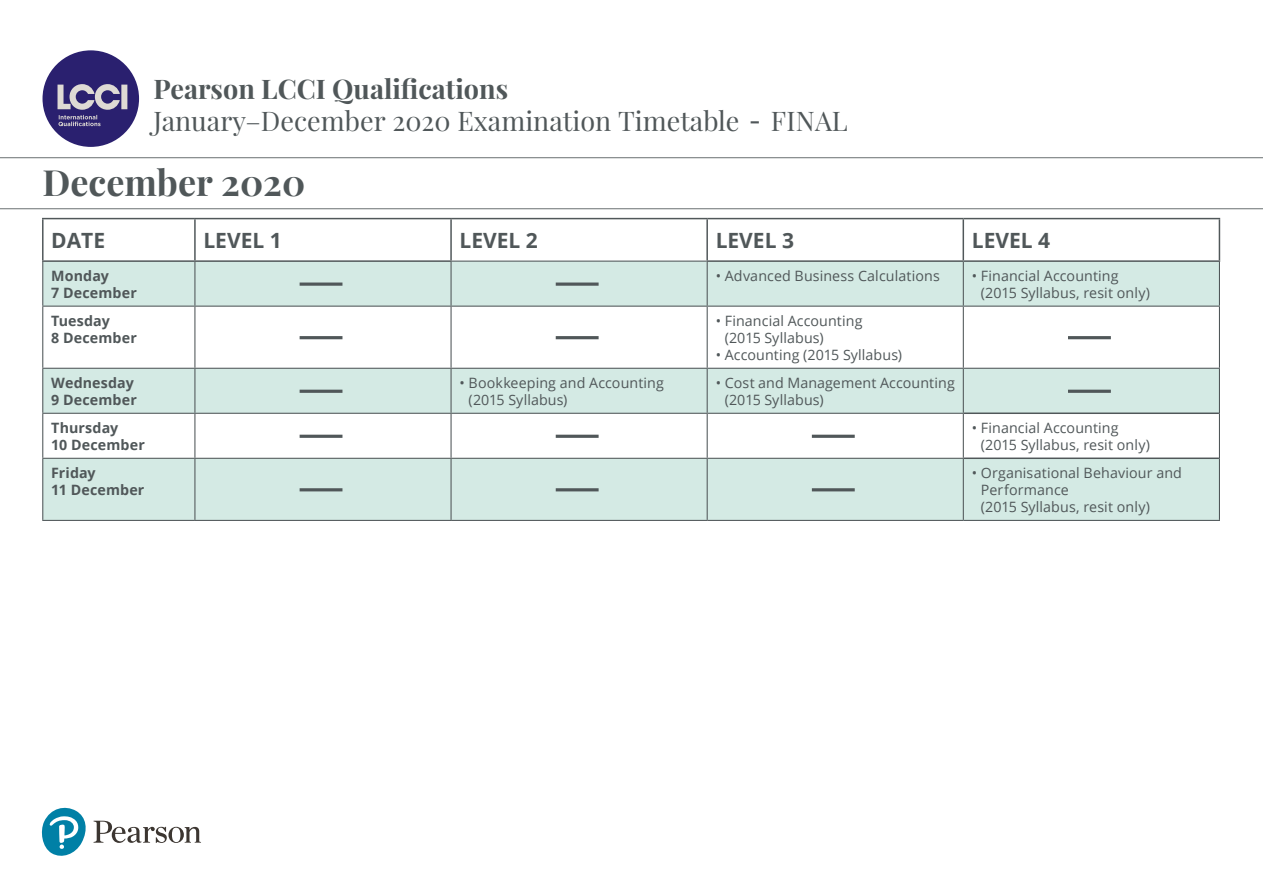
<style>
.page{position:relative;width:1263px;height:893px;background:#fff}
.page>*{position:absolute;margin:0;border:0;box-sizing:border-box;transform-origin:0 0}
.t1{font:700 36px "Playfair Display";color:#505759}
.t2{font:27px/32.4px "Playfair Display";color:#505759}
.t3{font:700 21px "Open Sans";color:#505759}
.t4{font:14.25px/17.1px "Open Sans";letter-spacing:.005em;color:#505759}
.t5{font:700 14.25px/17.1px "Open Sans";letter-spacing:.01em;color:#505759}
.s1{font-weight:700}
.s2{font-family:"Verdana"}
</style>
<div class="page">
<hr style="left:0;top:157px;width:1263px;height:1px;background:#73797a">
<hr style="left:0;top:208px;width:1263px;height:1px;background:#73797a">
<div style="left:43px;top:50px;width:96px;height:97px;background:#2a206f;border-radius:50%"></div>
<svg style="left:58px;top:84px;width:69px;height:42px"></svg>
<svg style="left:41px;top:807px;width:160px;height:49px"></svg>
<svg style="left:44px;top:219px;width:1175px;height:42px"></svg>
<svg style="left:43px;top:262px;width:1176px;height:258px;fill:#d4eae4"></svg>
<svg style="left:43px;top:369px;width:664px;height:151px;fill:#d4eae4"></svg>
<div style="left:963px;top:413px;width:256px;height:45px;background:#fff"></div>
<div style="left:963px;top:458px;width:256px;height:62px;background:#d4eae4"></div>
<hr style="left:42px;top:458px;width:153px;height:1px;background:#505759">
<hr style="left:42px;top:459px;width:1px;height:61px;background:#505759">
<hr style="left:42px;top:520px;width:153px;height:1px;background:#505759">
<hr style="left:42px;top:262px;width:1px;height:44px;background:#505759">
<hr style="left:194px;top:262px;width:1px;height:44px;background:#505759">
<hr style="left:452px;top:261px;width:254px;height:1px;background:#505759">
<hr style="left:450px;top:262px;width:2px;height:44px;background:#505759">
<hr style="left:707px;top:262px;width:1px;height:44px;background:#505759">
<hr style="left:963px;top:262px;width:1px;height:44px;background:#505759">
<hr style="left:1219px;top:262px;width:1px;height:44px;background:#505759">
<hr style="left:42px;top:306px;width:153px;height:1px;background:#505759">
<hr style="left:42px;top:307px;width:1px;height:61px;background:#505759">
<hr style="left:195px;top:306px;width:256px;height:1px;background:#505759">
<hr style="left:194px;top:307px;width:1px;height:61px;background:#505759">
<hr style="left:451px;top:306px;width:256px;height:1px;background:#505759">
<hr style="left:450px;top:307px;width:2px;height:61px;background:#505759">
<hr style="left:707px;top:306px;width:256px;height:1px;background:#505759">
<hr style="left:707px;top:307px;width:1px;height:61px;background:#505759">
<hr style="left:963px;top:306px;width:257px;height:1px;background:#505759">
<hr style="left:963px;top:307px;width:1px;height:61px;background:#505759">
<hr style="left:1219px;top:307px;width:1px;height:61px;background:#505759">
<hr style="left:42px;top:368px;width:153px;height:1px;background:#505759">
<hr style="left:42px;top:369px;width:1px;height:44px;background:#505759">
<hr style="left:195px;top:368px;width:256px;height:1px;background:#505759">
<hr style="left:194px;top:369px;width:1px;height:44px;background:#505759">
<hr style="left:451px;top:368px;width:256px;height:1px;background:#505759">
<hr style="left:450px;top:369px;width:2px;height:44px;background:#505759">
<hr style="left:707px;top:368px;width:256px;height:1px;background:#505759">
<hr style="left:707px;top:369px;width:1px;height:44px;background:#505759">
<hr style="left:963px;top:368px;width:257px;height:1px;background:#505759">
<hr style="left:963px;top:369px;width:1px;height:44px;background:#505759">
<hr style="left:1219px;top:369px;width:1px;height:44px;background:#505759">
<hr style="left:42px;top:413px;width:153px;height:1px;background:#505759">
<hr style="left:42px;top:414px;width:1px;height:44px;background:#505759">
<hr style="left:195px;top:413px;width:256px;height:1px;background:#505759">
<hr style="left:194px;top:414px;width:1px;height:44px;background:#505759">
<hr style="left:451px;top:413px;width:256px;height:1px;background:#505759">
<hr style="left:450px;top:414px;width:2px;height:44px;background:#505759">
<hr style="left:707px;top:413px;width:257px;height:1px;background:#505759">
<hr style="left:707px;top:414px;width:1px;height:44px;background:#505759">
<hr style="left:963px;top:414px;width:1px;height:44px;background:#505759">
<hr style="left:1219px;top:413px;width:1px;height:45px;background:#505759">
<hr style="left:195px;top:458px;width:256px;height:1px;background:#505759">
<hr style="left:194px;top:459px;width:1px;height:61px;background:#505759">
<hr style="left:451px;top:458px;width:256px;height:1px;background:#505759">
<hr style="left:450px;top:459px;width:2px;height:61px;background:#505759">
<hr style="left:707px;top:458px;width:257px;height:1px;background:#505759">
<hr style="left:707px;top:459px;width:1px;height:61px;background:#505759">
<hr style="left:963px;top:459px;width:1px;height:61px;background:#505759">
<hr style="left:1219px;top:458px;width:1px;height:62px;background:#505759">
<hr style="left:195px;top:520px;width:256px;height:1px;background:#505759">
<hr style="left:451px;top:520px;width:256px;height:1px;background:#505759">
<hr style="left:707px;top:520px;width:256px;height:1px;background:#505759">
<hr style="left:963px;top:520px;width:257px;height:1px;background:#505759">
<hr style="left:42px;top:218px;width:153px;height:1px;background:#505759">
<hr style="left:42px;top:219px;width:2px;height:41px;background:#505759">
<hr style="left:195px;top:218px;width:256px;height:1px;background:#505759">
<hr style="left:194px;top:219px;width:2px;height:41px;background:#505759">
<hr style="left:451px;top:218px;width:256px;height:1px;background:#505759">
<hr style="left:450px;top:219px;width:2px;height:41px;background:#505759">
<hr style="left:963px;top:218px;width:257px;height:1px;background:#505759">
<hr style="left:1219px;top:219px;width:1px;height:41px;background:#505759">
<hr style="left:42px;top:260px;width:153px;height:2px;background:#505759">
<hr style="left:195px;top:260px;width:257px;height:2px;background:#505759">
<hr style="left:707px;top:218px;width:256px;height:1px;background:#505759">
<hr style="left:706px;top:219px;width:2px;height:41px;background:#505759">
<hr style="left:962px;top:219px;width:2px;height:41px;background:#505759">
<hr style="left:706px;top:260px;width:257px;height:2px;background:#505759">
<hr style="left:963px;top:260px;width:257px;height:2px;background:#505759">
<hr style="left:964px;top:412px;width:255px;height:2px;background:#505759">
<hr style="left:964px;top:458px;width:255px;height:1px;background:#505759">
<hr style="left:300px;top:283px;width:42px;height:3px;background:#505759">
<hr style="left:556px;top:283px;width:43px;height:3px;background:#505759">
<hr style="left:300px;top:336px;width:42px;height:3px;background:#505759">
<hr style="left:556px;top:336px;width:43px;height:3px;background:#505759">
<hr style="left:1068px;top:336px;width:43px;height:3px;background:#505759">
<hr style="left:300px;top:390px;width:42px;height:3px;background:#505759">
<hr style="left:1068px;top:390px;width:43px;height:3px;background:#505759">
<hr style="left:300px;top:435px;width:42px;height:3px;background:#505759">
<hr style="left:556px;top:435px;width:43px;height:3px;background:#505759">
<hr style="left:812px;top:435px;width:43px;height:3px;background:#505759">
<hr style="left:300px;top:488px;width:42px;height:3px;background:#505759">
<hr style="left:556px;top:488px;width:43px;height:3px;background:#505759">
<hr style="left:812px;top:488px;width:43px;height:3px;background:#505759">
<h2 class="t2" style="left:153px;top:73px;width:696px"><span class="s1">Pearson LCCI Qualifications<br></span>January–December 2020 Examination Timetable <span class="s2">-</span> FINAL</h2>
<h1 class="t1" style="left:43px;top:160px;width:264px">December 2020</h1>
<h3 class="t3" style="left:51px;top:225px;width:55px">DATE</h3>
<h3 class="t3" style="left:203px;top:225px;width:80px">LEVEL 1</h3>
<h3 class="t3" style="left:460px;top:225px;width:80px">LEVEL 2</h3>
<h3 class="t3" style="left:716px;top:225px;width:80px">LEVEL 3</h3>
<h3 class="t3" style="left:972px;top:225px;width:80px">LEVEL 4</h3>
<p class="t5" style="left:51px;top:266px;width:87px">Monday<br>7 December</p>
<p class="t4" style="left:716px;top:266px;width:226px">• Advanced Business Calculations</p>
<p class="t4" style="left:981px;top:266px;width:170px;text-indent:-9px">• Financial Accounting (2015 Syllabus, resit only)</p>
<p class="t5" style="left:51px;top:311px;width:87px">Tuesday<br>8 December</p>
<p class="t4" style="left:725px;top:311px;width:139px;text-indent:-9px">• Financial Accounting (2015 Syllabus)</p>
<p class="t4" style="left:716px;top:346px;width:188px">• Accounting (2015 Syllabus)</p>
<p class="t5" style="left:51px;top:374px;width:87px">Wednesday<br>9 December</p>
<p class="t4" style="left:469px;top:374px;width:197px;text-indent:-9px">• Bookkeeping and Accounting (2015 Syllabus)</p>
<p class="t4" style="left:725px;top:374px;width:232px;text-indent:-9px">• Cost and Management Accounting (2015 Syllabus)</p>
<p class="t5" style="left:51px;top:419px;width:95px">Thursday<br>10 December</p>
<p class="t4" style="left:981px;top:419px;width:170px;text-indent:-9px">• Financial Accounting (2015 Syllabus, resit only)</p>
<p class="t5" style="left:51px;top:464px;width:95px">Friday<br>11 December</p>
<p class="t4" style="left:981px;top:464px;width:203px;text-indent:-9px">• Organisational Behaviour and<br>Performance<br>(2015 Syllabus, resit only)</p>
</div>
